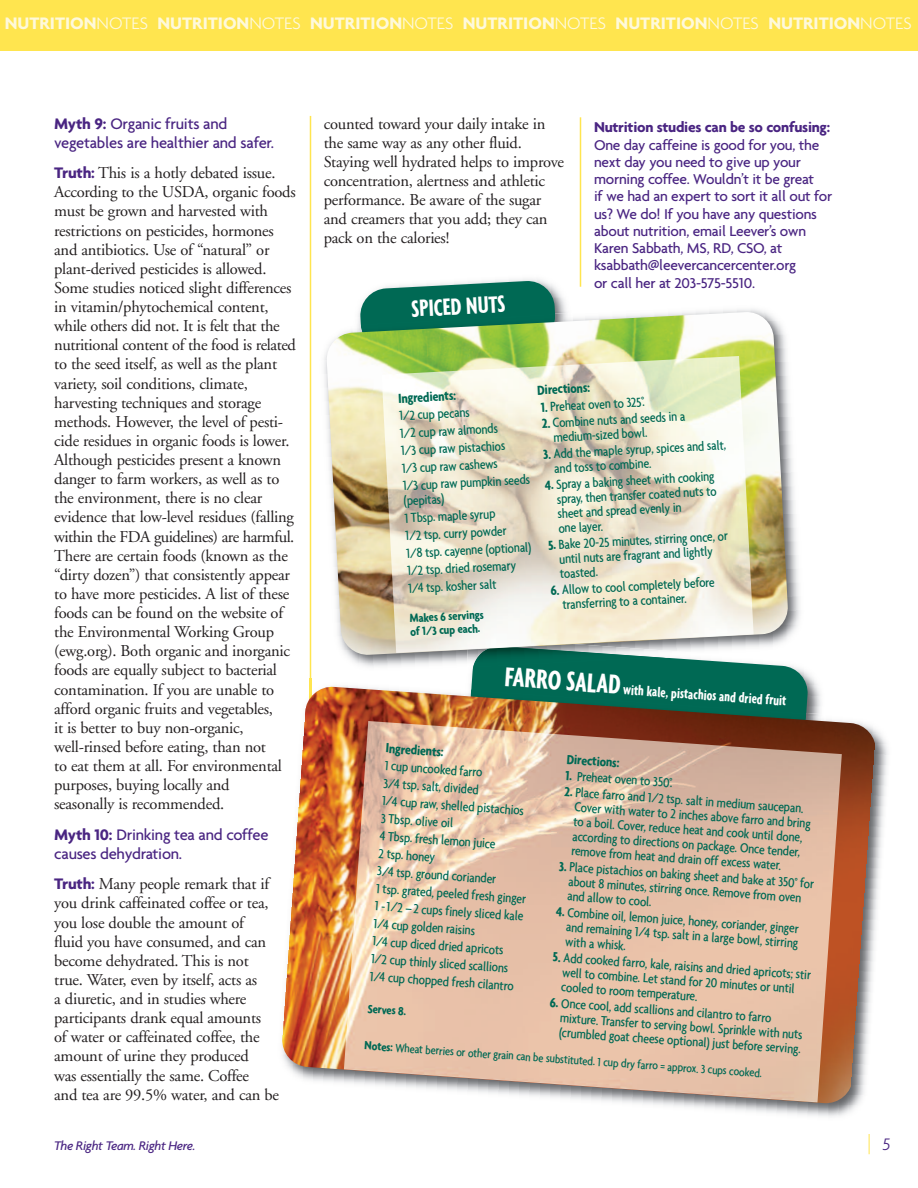
<style>
.page{position:relative;width:918px;height:1188px;background:#fff}
.page>*{position:absolute;margin:0;border:0;box-sizing:border-box;transform-origin:0 0}
.t1{font:700 extra-condensed 25.5px "Agenda";color:#fff}
.t2{font:700 18px "Agenda";color:#fef9db}
.t3{font:italic 300 18px "Agenda";color:#4a2582}
.t4{font:16.5px/19px "Adobe Garamond";letter-spacing:-.015em;color:#231f20}
.t5{font:500 16.5px/19px "Agenda";letter-spacing:-.015em;color:#4a2582}
.t6{font:700 extra-condensed 15.45px "Agenda";color:#fff}
.t7{font:500 15.3px/17.2px "Agenda";letter-spacing:-.015em;color:#4a2582}
.t8{font:700 15.3px "Agenda";letter-spacing:-.015em;color:#4a2582}
.t9{font:500 condensed 14.25px/17.5px "Agenda";color:#006954}
.t10{font:700 condensed 14.25px "Agenda";color:#006954}
.t11{font:italic 500 13.5px "Agenda";letter-spacing:-.03em;color:#4a2582}
.t12{font:500 condensed 12.75px "Agenda";color:#006954}
.t13{font:700 condensed 12.75px/13.5px "Agenda";color:#006954}
.s1{font-weight:300}
.s2{font-weight:700}
.s3{font-family:"Agenda";font-weight:700;color:#4a2582}
.s4{font-size:29.4px}
</style>
<div class="page">
<svg style="left:869px;top:1134px;width:1px;height:20px"></svg>
<hr style="left:310px;top:116px;width:1px;height:927px;background:#ffe54f">
<div style="left:0;top:0;width:918px;height:50px;background:#ffe54f"></div>
<svg style="left:471px;top:674px;width:338px;height:4px"></svg>
<img style="left:309px;top:678px;width:579px;height:439px">
<img style="left:282px;top:686px;width:594px;height:418px">
<img style="left:344px;top:721px;width:498px;height:381px">
<img style="left:509px;top:279px;width:55px;height:22px">
<svg style="left:364px;top:280px;width:192px;height:21px"></svg>
<img style="left:324px;top:301px;width:484px;height:374px">
<img style="left:467px;top:656px;width:259px;height:12px">
<div style="left:473px;top:656px;width:193px;height:12px;background:#006954"></div>
<img style="left:326px;top:311px;width:463px;height:345px">
<img style="left:382px;top:356px;width:372px;height:297px">
<hr style="left:580px;top:117px;width:1px;height:170px;background:#ffe54f">
<p class="t2" style="left:5px;top:12px;width:908px">NUTRITION<span class="s1">NOTES</span> NUTRITION<span class="s1">NOTES</span> NUTRITION<span class="s1">NOTES</span> NUTRITION<span class="s1">NOTES</span> NUTRITION<span class="s1">NOTES</span> NUTRITION<span class="s1">NOTES</span></p>
<p class="t5" style="left:54px;top:113px;width:221px"><span class="s2">Myth 9:</span> Organic fruits and vegetables are healthier and safer.</p>
<p class="t4" style="left:54px;top:165px;width:243px"><span class="s3">Truth:</span> This is a hotly debated issue.<br>According to the USDA, organic foods must be grown and harvested with restrictions on pesticides, hormones and antibiotics. Use of “natural” or plant-derived pesticides is allowed.<br>Some studies noticed slight differences in vitamin/phytochemical content, while others did not. It is felt that the nutritional content of the food is related to the seed itself, as well as the plant variety, soil conditions, climate, harvesting techniques and storage methods. However, the level of pesti&shy;cide residues in organic foods is lower.<br>Although pesticides present a known danger to farm workers, as well as to the environment, there is no clear evidence that low-level residues (falling within the FDA guidelines) are harmful.<br>There are certain foods (known as the “dirty dozen”) that consistently appear to have more pesticides. A list of these foods can be found on the website of the Environmental Working Group (ewg.org). Both organic and inorganic foods are equally subject to bacterial contamination. If you are unable to afford organic fruits and vegetables,<br>it is better to buy non-organic, well-rinsed before eating, than not<br>to eat them at all. For environmental purposes, buying locally and<br>seasonally is recommended.</p>
<p class="t5" style="left:54px;top:825px;width:216px"><span class="s2">Myth 10:</span> Drinking tea and coffee causes dehydration.</p>
<p class="t4" style="left:54px;top:876px;width:226px"><span class="s3">Truth:</span> Many people remark that if you drink caffeinated coffee or tea, you lose double the amount of<br>fluid you have consumed, and can become dehydrated. This is not true. Water, even by itself, acts as<br>a diuretic, and in studies where participants drank equal amounts<br>of water or caffeinated coffee, the amount of urine they produced<br>was essentially the same. Coffee<br>and tea are 99.5% water, and can be</p>
<p class="t11" style="left:54px;top:1137px;width:143px">The Right Team. Right Here.</p>
<p class="t4" style="left:324px;top:115px;width:242px">counted toward your daily intake in the same way as any other fluid.<br>Staying well hydrated helps to improve concentration, alertness and athletic performance. Be aware of the sugar and creamers that you add; they can pack on the calories!</p>
<h1 class="t1" style="left:411px;top:293px;width:95px;rotate:-3deg">SPICED NUTS</h1>
<p class="t8" style="left:594px;top:118px;width:238px">Nutrition studies can be so confusing:</p>
<p class="t7" style="left:594px;top:136px;width:240px">One day caffeine is good for you, the next day you need to give up your morning coffee. Wouldn’t it be great<br>if we had an expert to sort it all out for us? We do! If you have any questions about nutrition, email Leever’s own Karen Sabbath, MS, RD, CSO, at ksabbath@leevercancercenter.org<br>or call her at 203-575-5510.</p>
<p class="t10" style="left:537px;top:381px;width:54px;rotate:-3deg">Directions:</p>
<p class="t9" style="left:540px;top:398px;width:105px;rotate:-3deg"><span class="s2">1.</span> Preheat oven to 325°.</p>
<p class="t9" style="left:552px;top:415px;width:134px;line-height:14.5px;text-indent:-11px;rotate:-3deg"><span class="s2">2.</span> Combine nuts and seeds in a medium-sized bowl.</p>
<p class="t9" style="left:553px;top:446px;width:174px;line-height:14.5px;text-indent:-10px;rotate:-3deg"><span class="s2">3.</span> Add the maple syrup, spices and salt, and toss to combine.</p>
<p class="t9" style="left:556px;top:477px;width:161px;line-height:14.5px;text-indent:-11px;rotate:-3deg"><span class="s2">4.</span> Spray a baking sheet with cooking spray, then transfer coated nuts to sheet and spread evenly in<br>one layer.</p>
<p class="t9" style="left:558px;top:537px;width:171px;line-height:14.5px;text-indent:-10px;rotate:-3deg"><span class="s2">5.</span> Bake 20-25 minutes, stirring once, or until nuts are fragrant and lightly toasted.</p>
<p class="t9" style="left:561px;top:582px;width:155px;line-height:14.5px;text-indent:-11px;rotate:-3deg"><span class="s2">6.</span> Allow to cool completely before transferring to a container.</p>
<p class="t10" style="left:398px;top:390px;width:59px;rotate:-3deg">Ingredients:</p>
<p class="t9" style="left:399px;top:407px;width:129px;rotate:-3deg">1/2 cup pecans<br>1/2 cup raw almonds<br>1/3 cup raw pistachios<br>1/3 cup raw cashews<br>1/3 cup raw pumpkin seeds</p>
<p class="t9" style="left:403px;top:492px;width:127px;rotate:-3deg">(pepitas)<br>1 Tbsp. maple syrup<br>1/2 tsp. curry powder<br>1/8 tsp. cayenne (optional)<br>1/2 tsp. dried rosemary<br>1/4 tsp. kosher salt</p>
<p class="t13" style="left:409px;top:611px;width:76px;rotate:-3deg">Makes 6 servings of 1/3 cup each.</p>
<p class="t6" style="left:505px;top:672px;width:284px;rotate:4deg"><span class="s4">FARRO SALAD</span> with kale, pistachios and dried fruit</p>
<p class="t10" style="left:387px;top:739px;width:59px;rotate:4deg">Ingredients:</p>
<p class="t9" style="left:385px;top:756px;width:152px;rotate:4deg">1 cup uncooked farro<br>3/4 tsp. salt, divided<br>1/4 cup raw, shelled pistachios<br>3 Tbsp. olive oil<br>4 Tbsp. fresh lemon juice<br>2 tsp. honey<br>3/4 tsp. ground coriander<br>1 tsp. grated, peeled fresh ginger<br>1 -1/2 –2 cups finely sliced kale<br>1/4 cup golden raisins<br>1/4 cup diced dried apricots<br>1/2 cup thinly sliced scallions<br>1/4 cup chopped fresh cilantro</p>
<p class="t13" style="left:368px;top:1001px;width:40px;rotate:4deg">Serves 8.</p>
<p class="t12" style="left:365px;top:1038px;width:400px;rotate:4deg"><span class="s2">Notes:</span> Wheat berries or other grain can be substituted. 1 cup dry farro = approx. 3 cups cooked.</p>
<p class="t10" style="left:567px;top:750px;width:54px;rotate:4deg">Directions:</p>
<p class="t9" style="left:566px;top:766px;width:109px;rotate:4deg"><span class="s2">1.</span> Preheat oven to 350°.</p>
<p class="t9" style="left:576px;top:785px;width:238px;line-height:14.5px;text-indent:-11px;rotate:4deg"><span class="s2">2.</span> Place farro and 1/2 tsp. salt in medium saucepan.<br>Cover with water to 2 inches above farro and bring to a boil. Cover, reduce heat and cook until done, according to directions on package. Once tender, remove from heat and drain off excess water.</p>
<p class="t9" style="left:570px;top:859px;width:247px;line-height:14.5px;text-indent:-10px;rotate:4deg"><span class="s2">3.</span> Place pistachios on baking sheet and bake at 350° for about 8 minutes, stirring once. Remove from oven and allow to cool.</p>
<p class="t9" style="left:568px;top:905px;width:234px;line-height:14.5px;text-align:justify;text-indent:-11px;rotate:4deg"><span class="s2">4.</span> Combine oil, lemon juice, honey, coriander, ginger and remaining 1/4 tsp. salt in a large bowl, stirring with a whisk.</p>
<p class="t9" style="left:564px;top:950px;width:250px;line-height:14.5px;text-indent:-10px;rotate:4deg"><span class="s2">5.</span> Add cooked farro, kale, raisins and dried apricots; stir well to combine. Let stand for 20 minutes or until cooled to room temperature.</p>
<p class="t9" style="left:562px;top:995px;width:245px;line-height:14.5px;text-indent:-11px;rotate:4deg"><span class="s2">6.</span> Once cool, add scallions and cilantro to farro mixture. Transfer to serving bowl. Sprinkle with nuts (crumbled goat cheese optional) just before serving.</p>
<p class="t3" style="left:882px;top:1133px;width:10px">5</p>
</div>
